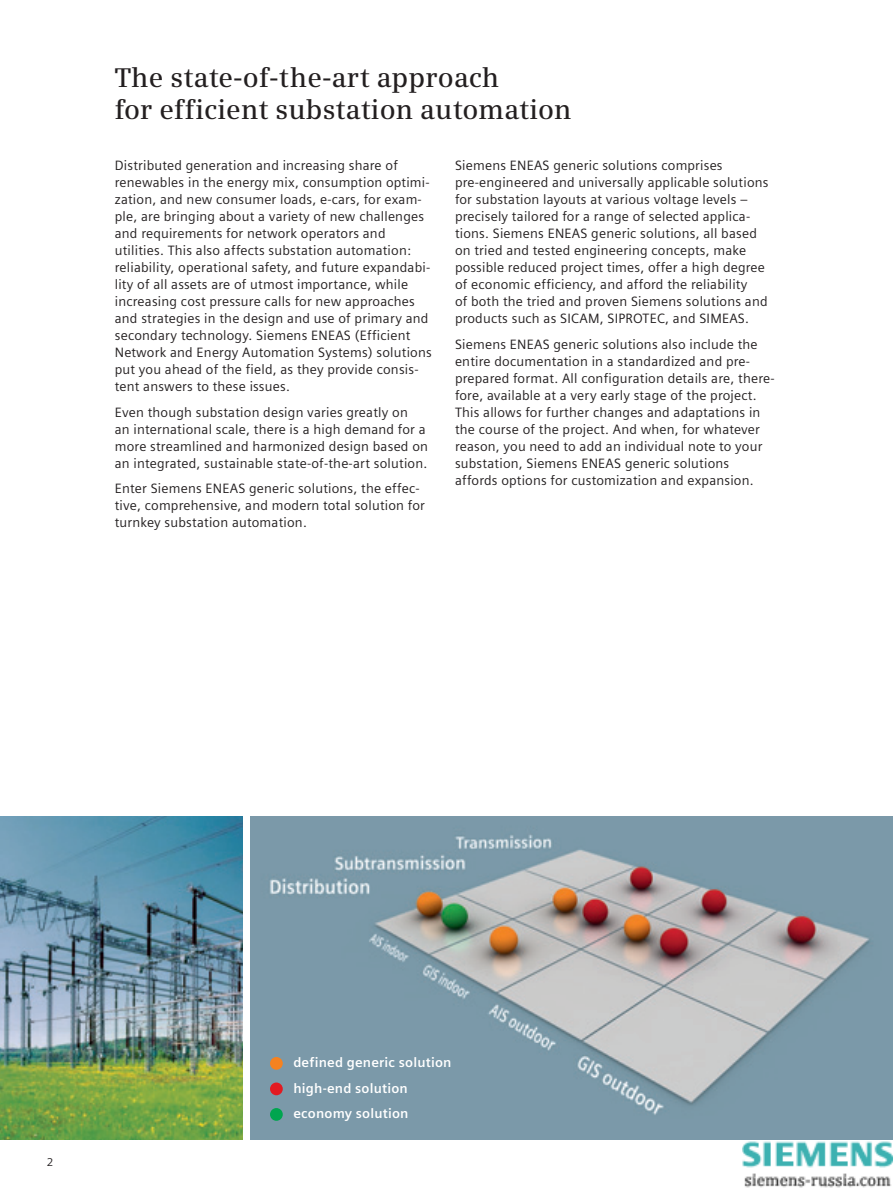
<style>
.page{position:relative;width:893px;height:1191px;background:#fff}
.page>*{position:absolute;margin:0;border:0;box-sizing:border-box;transform-origin:0 0}
.t1{font:600 27px/32px "Siemens Serif";letter-spacing:.005em;color:#231f20}
.t2{font:13.5px/17px "Siemens Sans";letter-spacing:.015em;color:#231f20}
.t3{font:700 13.5px/25.5px "Siemens Sans";letter-spacing:.015em;color:#fff}
.t4{font:11.25px "Siemens Sans";color:#231f20}
</style>
<div class="page">
<img style="left:251px;top:816px;width:642px;height:324px">
<img style="left:0;top:816px;width:242px;height:324px">
<div style="left:270px;top:1057px;width:13px;height:12px;background:#f58220;border-radius:50%"></div>
<div style="left:270px;top:1082px;width:13px;height:13px;background:#e21a21;border-radius:50%"></div>
<div style="left:270px;top:1108px;width:13px;height:12px;background:#00a54f;border-radius:50%"></div>
<img style="left:742px;top:1141px;width:150px;height:47px">
<h1 class="t1" style="left:115px;top:64px;width:458px">The state-of-the-art approach<br>for efficient substation automation</h1>
<p class="t2" style="left:115px;top:158px;width:318px">Distributed generation and increasing share of renewables in the energy mix, consumption optimi&shy;zation, and new consumer loads, e-cars, for exam&shy;ple, are bringing about a variety of new challenges and requirements for network operators and utilities. This also affects substation automation: relia bility, operational safety, and future expandabi&shy;lity of all assets are of utmost importance, while increasing cost pressure calls for new approaches and strategies in the design and use of primary and secondary technology. Siemens ENEAS (Efficient Network and Energy Automation Systems) solutions put you ahead of the field, as they provide consis&shy;tent answers to these issues.</p>
<p class="t2" style="left:115px;top:405px;width:315px">Even though substation design varies greatly on<br>an international scale, there is a high demand for a more streamlined and harmonized design based on an integrated, sustainable state-of-the-art solution.</p>
<p class="t2" style="left:115px;top:481px;width:312px">Enter Siemens ENEAS generic solutions, the effec&shy;tive, com prehensive, and modern total solution for turnkey substation automation.</p>
<p class="t2" style="left:455px;top:158px;width:315px">Siemens ENEAS generic solutions comprises pre-engineered and universally applicable solutions for substation layouts at various voltage levels – precisely tailored for a range of selected applica&shy;tions. Siemens ENEAS generic solutions, all based on tried and tested engineering concepts, make possible reduced project times, offer a high degree of economic efficiency, and afford the reliability<br>of both the tried and proven Siemens solutions and products such as SICAM, SIPROTEC, and SIMEAS.</p>
<p class="t2" style="left:455px;top:337px;width:321px">Siemens ENEAS generic solutions also include the entire documentation in a standardized and pre&shy;prepared format. All configuration details are, there&shy;fore, available at a very early stage of the project.<br>This allows for further changes and adaptations in the course of the project. And when, for whatever reason, you need to add an individual note to your substation, Siemens ENEAS generic solutions affords options for customization and expansion.</p>
<p class="t4" style="left:47px;top:1157px;width:8px">2</p>
<p class="t3" style="left:293px;top:1051px;width:160px">defined generic solution high-end solution economy solution</p>
</div>
